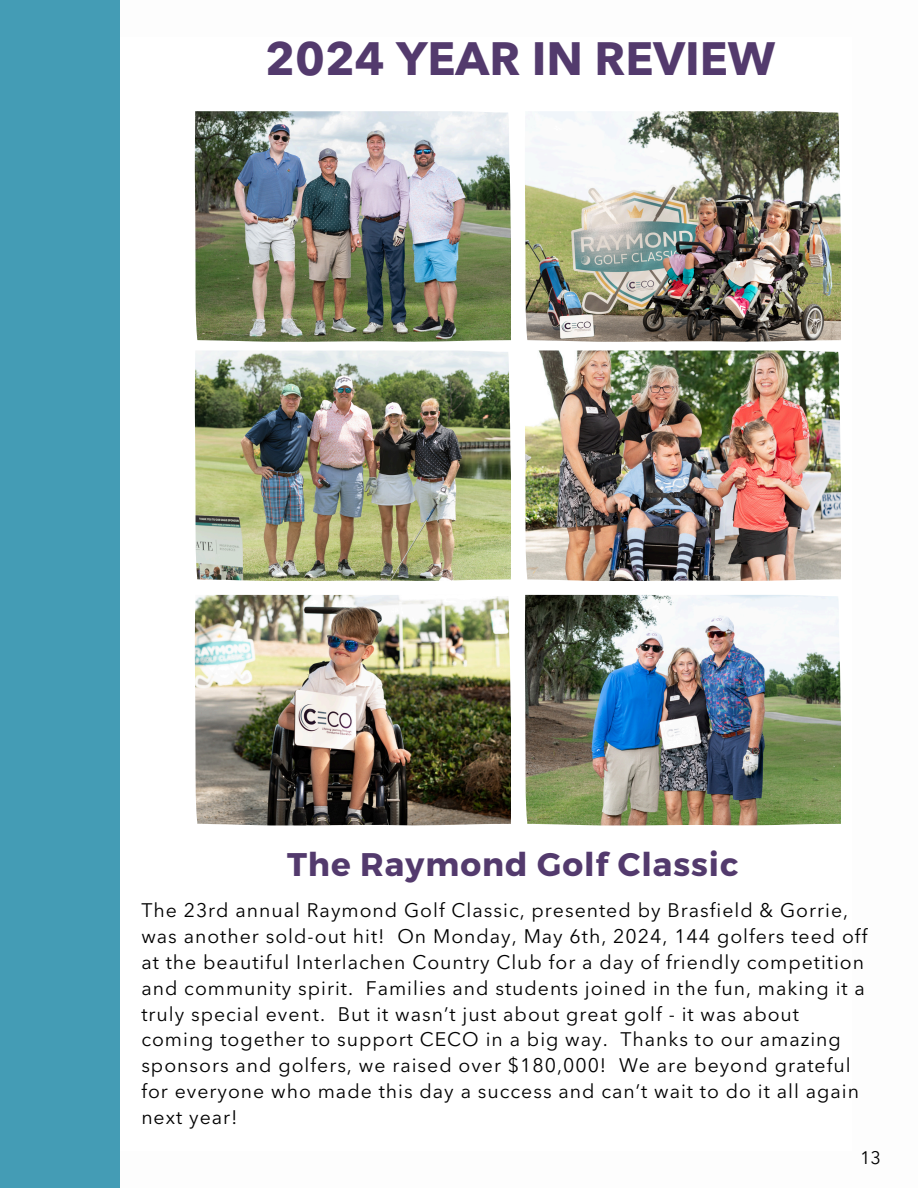
<style>
.page{position:relative;width:918px;height:1188px;background:#fff}
.page>*{position:absolute;margin:0;border:0;box-sizing:border-box;transform-origin:0 0}
.t1{font:700 46.35px "Avenir Next LT Pro";color:#533a6d}
.t2{font:700 32.7px "Montserrat";letter-spacing:.03em;color:#533a6d}
.t3{font:19.5px/25.8px "Avenir Next LT Pro";letter-spacing:.05em;color:#000}
.t4{font:18px "Avenir Next LT Pro";color:#000}
</style>
<div class="page">
<div style="left:0;top:0;width:119px;height:1188px;background:#449cb5"></div>
<img style="left:195px;top:111px;width:316px;height:231px">
<img style="left:525px;top:111px;width:316px;height:231px">
<img style="left:195px;top:350px;width:316px;height:231px">
<img style="left:525px;top:350px;width:316px;height:231px">
<img style="left:195px;top:595px;width:316px;height:230px">
<img style="left:525px;top:595px;width:316px;height:230px">
<h1 class="t1" style="left:265px;top:40px;width:512px">2024 YEAR IN REVIEW</h1>
<p class="t2" style="left:287px;top:844px;width:453px">The Raymond Golf Classic</p>
<p class="t3" style="left:141px;top:899px;width:728px">The 23rd annual Raymond Golf Classic, presented by Brasfield &amp; Gorrie, was another sold-out hit! On Monday, May 6th, 2024, 144 golfers teed off at the beautiful Interlachen Country Club for a day of friendly competition and community spirit. Families and students joined in the fun, making it a truly special event. But it wasn’t just about great golf - it was about coming together to support CECO in a big way. Thanks to our amazing sponsors and golfers, we raised over $180,000! We are beyond grateful for everyone who made this day a success and can’t wait to do it all again next year!</p>
<p class="t4" style="left:860px;top:1150px;width:22px">13</p>
</div>
